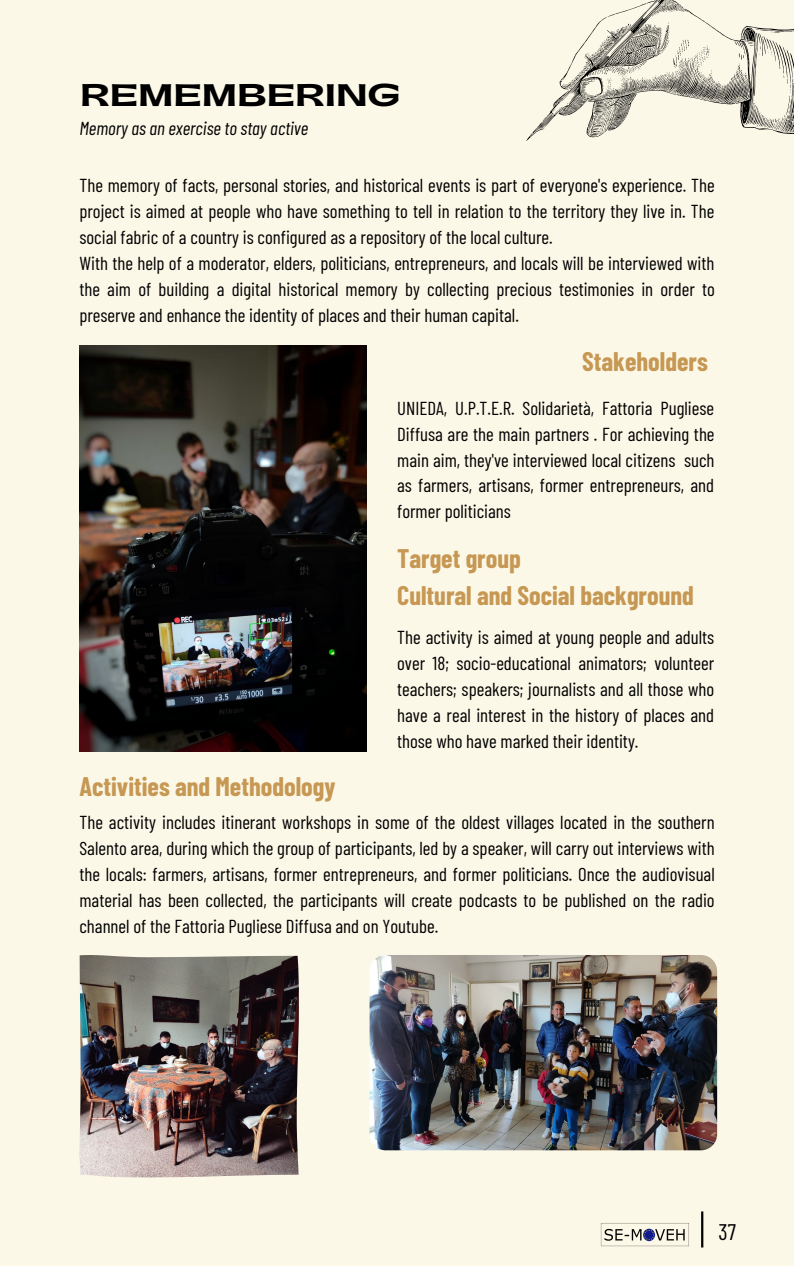
<style>
.page{position:relative;width:794px;height:1266px;background:#fff}
.page>*{position:absolute;margin:0;border:0;box-sizing:border-box;transform-origin:0 0}
.t1{font:800 29.25px "Gatwick";color:#000}
.t2{font:700 26.25px/36.6px "Barlow Condensed";color:#c69853}
.t3{font:22.5px "Barlow Condensed";color:#000}
.t4{font:18.75px/25.9px "Barlow Condensed";color:#000;text-align:justify}
.t5{font:italic 18.75px "Barlow Condensed";color:#000}
</style>
<div class="page">
<div style="left:0;top:0;width:793px;height:1266px;background:#fcf8e8"></div>
<img style="left:600px;top:1223px;width:89px;height:23px">
<hr style="left:700px;top:1211px;width:3px;height:36px;background:#000">
<img style="left:79px;top:345px;width:287px;height:407px">
<img style="left:79px;top:955px;width:220px;height:222px">
<img style="left:369px;top:955px;width:347px;height:195px;border-radius:16px">
<svg style="left:526px;top:0;width:267px;height:141px"></svg>
<h1 class="t1" style="left:80px;top:81px;width:321px">REMEMBERING</h1>
<p class="t5" style="left:79px;top:117px;width:230px">Memory as an exercise to stay active</p>
<p class="t4" style="left:79px;top:172px;width:636px;text-align:left">The memory of facts, personal stories, and historical events is part of everyone's experience. The project is aimed at people who have something to tell in relation to the territory they live in. The social fabric of a country is configured as a repository of the local culture.<br>With the help of a moderator, elders, politicians, entrepreneurs, and locals will be interviewed with the aim of building a digital historical memory by collecting precious testimonies in order to preserve and enhance the identity of places and their human capital.</p>
<h2 class="t2" style="left:582px;top:343px;width:127px">Stakeholders</h2>
<p class="t4" style="left:397px;top:394px;width:319px">UNIEDA, U.P.T.E.R. Solidarietà, Fattoria Pugliese Diffusa are the main partners . For achieving the main aim, they've interviewed local citizens such as farmers, artisans, former entrepreneurs, and former politicians</p>
<h2 class="t2" style="left:397px;top:540px;width:298px">Target group<br>Cultural and Social background</h2>
<p class="t4" style="left:397px;top:624px;width:318px">The activity is aimed at young people and adults over 18; socio-educational animators; volunteer teachers; speakers; journalists and all those who have a real interest in the history of places and those who have marked their identity.</p>
<h2 class="t2" style="left:79px;top:767px;width:257px">Activities and Methodology</h2>
<p class="t4" style="left:79px;top:808px;width:636px">The activity includes itinerant workshops in some of the oldest villages located in the southern Salento area, during which the group of participants, led by a speaker, will carry out interviews with the locals: farmers, artisans, former entrepreneurs, and former politicians. Once the audiovisual material has been collected, the participants will create podcasts to be published on the radio channel of the Fattoria Pugliese Diffusa and on Youtube.</p>
<p class="t3" style="left:718px;top:1218px;width:19px">37</p>
</div>
